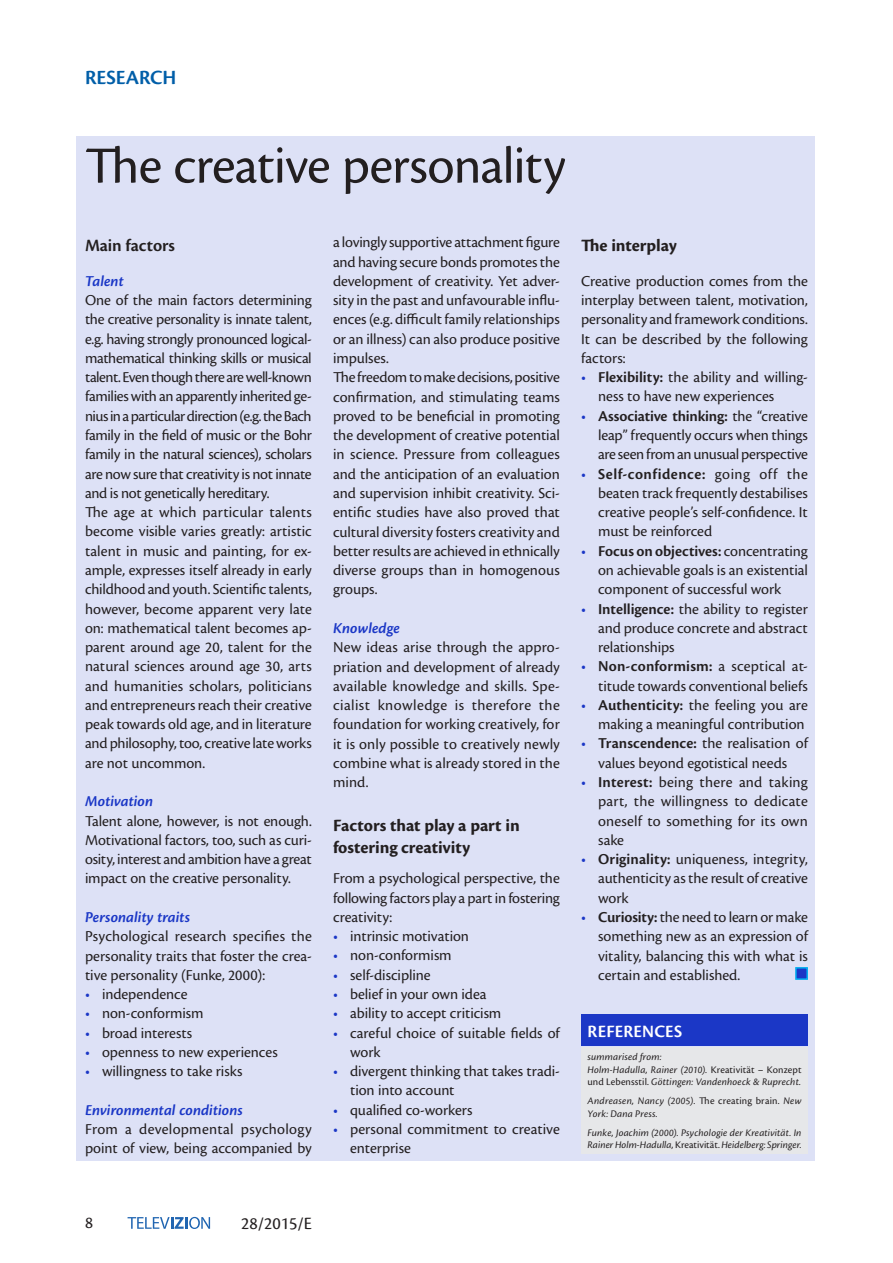
<style>
.page{position:relative;width:893px;height:1263px;background:#fff}
.page>*{position:absolute;margin:0;border:0;box-sizing:border-box;transform-origin:0 0}
.t1{font:54px "Cronos Pro";letter-spacing:-.015em;color:#231f20}
.t2{font:600 21px "Cronos Pro";letter-spacing:-.005em;color:#005ea8}
.t3{font:700 18px/22.5px "Cronos Pro";letter-spacing:-.005em;color:#231f20}
.t4{font:600 18px "Cronos Pro";letter-spacing:-.01em;color:#231f20}
.t5{font:600 18px "Cronos Pro";color:#fff}
.t6{font:18px "Cronos Pro";color:#231f20}
.t7{font:17.25px "Cronos Pro";color:#231f20}
.t8{font:15.75px/19.4px "Cronos Pro";letter-spacing:-.005em;color:#231f20;text-align:justify}
.t9{font:italic 600 15.75px "Cronos Pro";color:#1b37c6}
.t10{font:italic 10.5px/12.6px "Cronos Pro";letter-spacing:.015em;color:#231f20}
.s1{color:#1b37c6}
.s2{font-weight:600}
.s3{font-style:normal}
</style>
<div class="page">
<div style="left:77px;top:136px;width:738px;height:1024px;background:#dde1f6"></div>
<div style="left:581px;top:1047px;width:227px;height:106px;background:#e6e7e9"></div>
<div style="left:581px;top:1014px;width:227px;height:31px;background:#1b37c6"></div>
<svg style="left:128px;top:1217px;width:82px;height:12px"></svg>
<div style="left:795px;top:967px;width:13px;height:13px;background:#1b37c6;border:2px solid #00aeef"></div>
<h2 class="t2" style="left:85px;top:65px;width:93px">RESEARCH</h2>
<h1 class="t1" style="left:85px;top:135px;width:482px">The creative personality</h1>
<p class="t4" style="left:85px;top:235px;width:91px">Main factors</p>
<p class="t9" style="left:85px;top:272px;width:40px">Talent</p>
<p class="t8" style="left:85px;top:290px;width:228px;text-align:left">One of the main factors determining the creative personality is innate talent, e.g. having strongly pronounced logical&shy;mathematical thinking skills or musical talent. Even though there are well-known families with an apparently inherited ge&shy;nius in a particular direction (e.g. the Bach family in the field of music or the Bohr family in the natural sciences), scholars are now sure that creativity is not innate and is not genetically hereditary.<br>The age at which particular talents become visible varies greatly: artistic talent in music and painting, for ex&shy;ample, expresses itself already in early childhood and youth. Scientific talents, however, become apparent very late on: mathematical talent becomes ap&shy;parent around age 20, talent for the natural sciences around age 30, arts and humanities scholars, politicians and entrepreneurs reach their creative peak towards old age, and in literature and philosophy, too, creative late works are not uncommon.</p>
<p class="t9" style="left:85px;top:792px;width:70px">Motivation</p>
<p class="t8" style="left:85px;top:811px;width:228px">Talent alone, however, is not enough.<br>Motivational factors, too, such as curi&shy;osity, interest and ambition have a great impact on the creative personality.</p>
<p class="t9" style="left:85px;top:908px;width:107px">Personality traits</p>
<p class="t8" style="left:85px;top:927px;width:228px">Psychological research specifies the personality traits that foster the crea&shy;tive personality (Funke, 2000):</p>
<p class="t8" style="left:85px;top:984px;width:104px"><span class="s1">•</span> independence</p>
<p class="t8" style="left:85px;top:1004px;width:120px"><span class="s1">•</span> non-conformism</p>
<p class="t8" style="left:85px;top:1023px;width:109px"><span class="s1">•</span> broad interests</p>
<p class="t8" style="left:85px;top:1042px;width:194px"><span class="s1">•</span> openness to new experiences</p>
<p class="t8" style="left:85px;top:1062px;width:159px"><span class="s1">•</span> willingness to take risks</p>
<p class="t9" style="left:85px;top:1101px;width:159px">Environmental conditions</p>
<p class="t8" style="left:85px;top:1119px;width:228px">From a developmental psychology point of view, being accompanied by</p>
<p class="t8" style="left:333px;top:233px;width:228px;text-align:left">a lovingly supportive attachment figure and having secure bonds promotes the development of creativity. Yet adver&shy;sity in the past and unfavourable influ&shy;ences (e.g. difficult family relationships or an illness) can also produce positive impulses.<br>The freedom to make decisions, positive confirmation, and stimulating teams proved to be beneficial in promoting the development of creative potential in science. Pressure from colleagues and the anticipation of an evaluation and supervision inhibit creativity. Sci&shy;entific studies have also proved that cultural diversity fosters creativity and better results are achieved in ethnically diverse groups than in homogenous groups.</p>
<p class="t9" style="left:333px;top:619px;width:68px">Knowledge</p>
<p class="t8" style="left:333px;top:638px;width:228px">New ideas arise through the appro&shy;priation and development of already available knowledge and skills. Spe&shy;cialist knowledge is therefore the foundation for working creatively, for it is only possible to creatively newly combine what is already stored in the mind.</p>
<p class="t3" style="left:333px;top:814px;width:188px">Factors that play a part in fostering creativity</p>
<p class="t8" style="left:333px;top:869px;width:228px">From a psychological perspective, the following factors play a part in fostering creativity:</p>
<p class="t8" style="left:333px;top:927px;width:137px"><span class="s1">•</span> intrinsic motivation</p>
<p class="t8" style="left:333px;top:946px;width:120px"><span class="s1">•</span> non-conformism</p>
<p class="t8" style="left:333px;top:965px;width:99px"><span class="s1">•</span> self-discipline</p>
<p class="t8" style="left:333px;top:984px;width:155px"><span class="s1">•</span> belief in your own idea</p>
<p class="t8" style="left:333px;top:1004px;width:170px"><span class="s1">•</span> ability to accept criticism</p>
<p class="t8" style="left:350px;top:1023px;width:211px;text-indent:-17px"><span class="s1">•</span> careful choice of suitable fields of work</p>
<p class="t8" style="left:350px;top:1062px;width:211px;text-indent:-17px"><span class="s1">•</span> divergent thinking that takes tradi&shy;tion into account</p>
<p class="t8" style="left:333px;top:1100px;width:141px"><span class="s1">•</span> qualified co-workers</p>
<p class="t8" style="left:350px;top:1119px;width:211px;text-indent:-17px"><span class="s1">•</span> personal commitment to creative enterprise</p>
<p class="t3" style="left:581px;top:234px;width:97px">The interplay</p>
<p class="t8" style="left:581px;top:271px;width:228px">Creative production comes from the interplay between talent, motivation, personality and framework conditions.<br>It can be described by the following factors:</p>
<p class="t8" style="left:598px;top:368px;width:211px;text-indent:-17px"><span class="s1">•</span> <span class="s2">Flexibility:</span> the ability and willing&shy;ness to have new experiences</p>
<p class="t8" style="left:598px;top:406px;width:211px;text-indent:-17px"><span class="s1">•</span> <span class="s2">Associative thinking:</span> the “creative leap” frequently occurs when things are seen from an unusual perspective</p>
<p class="t8" style="left:598px;top:464px;width:211px;text-indent:-17px"><span class="s1">•</span> <span class="s2">Self-confidence:</span> going off the beaten track frequently destabilises creative people’s self-confidence. It must be reinforced</p>
<p class="t8" style="left:598px;top:541px;width:211px;text-indent:-17px"><span class="s1">•</span> <span class="s2">Focus on objectives:</span> concentrating on achievable goals is an existential component of successful work</p>
<p class="t8" style="left:598px;top:599px;width:211px;text-indent:-17px"><span class="s1">•</span> <span class="s2">Intelligence:</span> the ability to register and produce concrete and abstract relationships</p>
<p class="t8" style="left:581px;top:657px;width:228px;text-align:right"><span class="s1">•</span> <span class="s2">Non-conformism:</span> a sceptical at&shy;titude towards conventional beliefs</p>
<p class="t8" style="left:581px;top:695px;width:228px;text-align:right"><span class="s1">•</span> <span class="s2">Authenticity:</span> the feeling you are making a meaningful contribution</p>
<p class="t8" style="left:581px;top:734px;width:228px;text-align:center"><span class="s1">•</span> <span class="s2">Transcendence:</span> the realisation of values beyond egotistical needs</p>
<p class="t8" style="left:598px;top:772px;width:211px;text-indent:-17px"><span class="s1">•</span> <span class="s2">Interest:</span> being there and taking part, the willingness to dedicate oneself to something for its own sake</p>
<p class="t8" style="left:598px;top:850px;width:211px;text-indent:-17px"><span class="s1">•</span> <span class="s2">Originality:</span> uniqueness, integrity, authenticity as the result of creative work</p>
<p class="t8" style="left:598px;top:907px;width:211px;text-indent:-17px"><span class="s1">•</span> <span class="s2">Curiosity:</span> the need to learn or make something new as an expression of vitality, balancing this with what is certain and established.</p>
<p class="t5" style="left:588px;top:1021px;width:38px">References</p>
<p class="t10" style="left:587px;top:1050px;width:216px">summarised from:<br>Holm-Hadulla, Rainer (2010). <span class="s3">Kreativität – Konzept und Lebensstil.</span> Göttingen: Vandenhoeck &amp; Ruprecht.</p>
<p class="t10" style="left:587px;top:1095px;width:216px">Andreasen, Nancy (2005). <span class="s3">The creating brain.</span> New<br>York: Dana Press.</p>
<p class="t10" style="left:587px;top:1126px;width:216px">Funke, Joachim (2000). Psychologie der Kreativität. In<br>Rainer Holm-Hadulla, <span class="s3">Kreativität.</span> Heidelberg: Springer.</p>
<p class="t7" style="left:85px;top:1213px;width:9px">8</p>
<p class="t6" style="left:241px;top:1213px;width:72px">28/2015/E</p>
</div>
